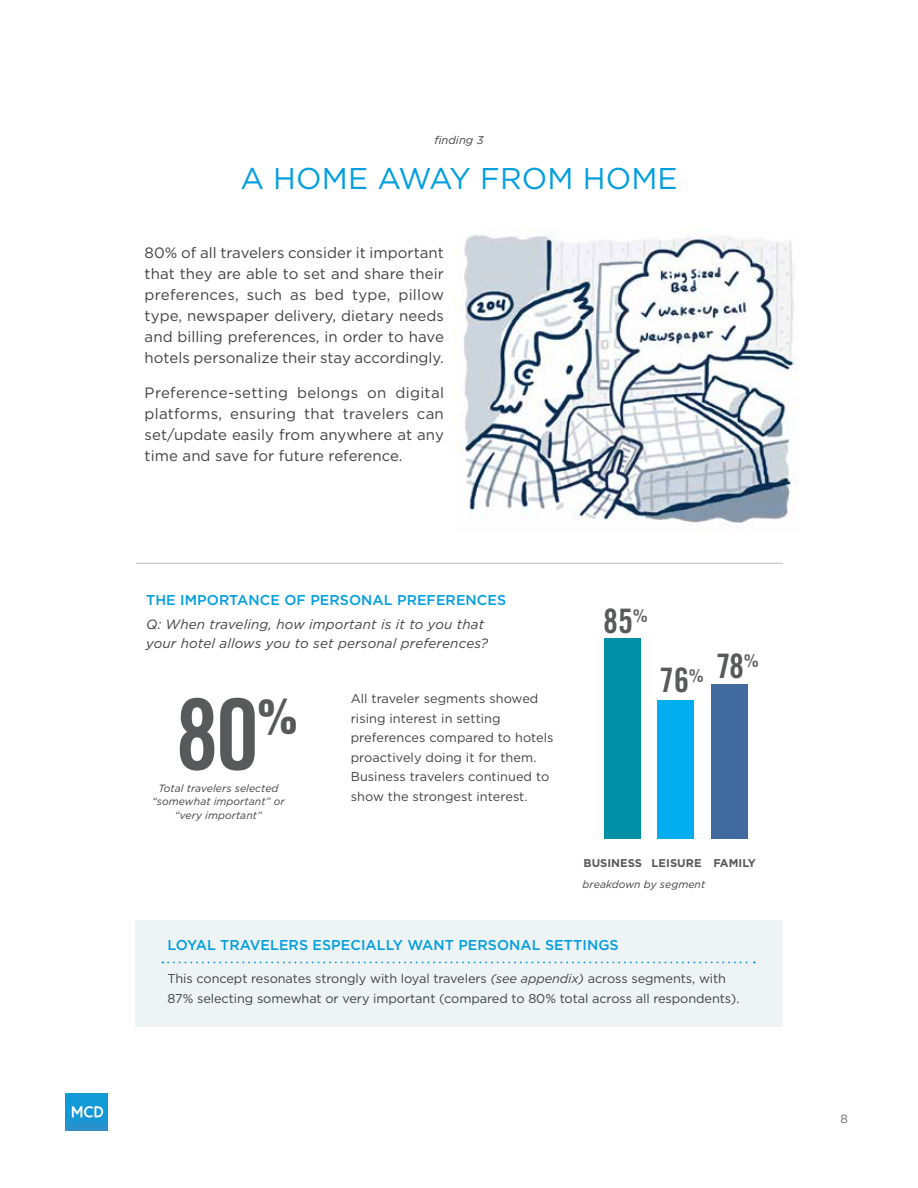
<style>
.page{position:relative;width:918px;height:1188px;background:#fff}
.page>*{position:absolute;margin:0;border:0;box-sizing:border-box;transform-origin:0 0}
.t1{font:98.25px "Trade Gothic LT Std Bd Cn 20";color:#58595b}
.t2{font:33.75px "Trade Gothic LT Std Bd Cn 20";color:#58595b}
.t3{font:30px "Gotham";letter-spacing:.005em;color:#009ede}
.t4{font:15px/21px "Gotham";color:#414042;text-align:justify}
.t5{font:500 14.25px "Gotham";letter-spacing:.005em;color:#009ede}
.t6{font:italic 13.5px/19.5px "Gotham";letter-spacing:.01em;color:#414042}
.t7{font:12.75px/19.5px "Gotham";letter-spacing:-.005em;color:#414042}
.t8{font:12px "Gotham";color:#6d6e71}
.t9{font:700 11.25px "Gotham";letter-spacing:.005em;color:#58595b}
.t10{font:italic 11.25px "Gotham";letter-spacing:.005em;color:#414042}
.t11{font:italic 10.5px/13.5px "Gotham";letter-spacing:.005em;color:#414042;text-align:center}
.s1{font-family:"Helvetica LT Std";font-weight:700;font-stretch:condensed;font-size:17.25px}
.s2{font-style:italic}
</style>
<div class="page">
<div style="left:66px;top:1094px;width:42px;height:36px;background:linear-gradient(to bottom,#0b9dd9,#2292ce)"></div>
<svg style="left:72px;top:1106px;width:31px;height:12px"></svg>
<img style="left:455px;top:227px;width:343px;height:298px">
<div style="left:604px;top:639px;width:36px;height:200px;background:#0090a6"></div>
<div style="left:658px;top:700px;width:36px;height:139px;background:#00aeef"></div>
<div style="left:712px;top:685px;width:36px;height:154px;background:#416b9f"></div>
<div style="left:135px;top:920px;width:648px;height:107px;background:#eef3f6"></div>
<svg style="left:162px;top:962px;width:593px;height:1px"></svg>
<hr style="left:136px;top:563px;width:647px;height:1px;background:#c4c4c4">
<p class="t10" style="left:434px;top:134px;width:51px">finding 3</p>
<h3 class="t3" style="left:240px;top:162px;width:439px">A HOME AWAY FROM HOME</h3>
<p class="t4" style="left:145px;top:242px;width:301px">80% of all travelers consider it important that they are able to set and share their preferences, such as bed type, pillow type, newspaper delivery, dietary needs and billing preferences, in order to have hotels personalize their stay accordingly.</p>
<p class="t4" style="left:145px;top:382px;width:301px">Preference-setting belongs on digital platforms, ensuring that travelers can set/update easily from anywhere at any time and save for future reference.</p>
<p class="t5" style="left:146px;top:592px;width:362px">THE IMPORTANCE OF PERSONAL PREFERENCES</p>
<p class="t6" style="left:146px;top:614px;width:343px">Q: When traveling, how important is it to you that your hotel allows you to set personal preferences?</p>
<h1 class="t1" style="left:175px;top:675px;width:124px">80<sup>%</sup></h1>
<p class="t11" style="left:152px;top:781px;width:134px">Total travelers selected “somewhat important” or “very important”</p>
<p class="t7" style="left:351px;top:689px;width:204px">All traveler segments showed rising interest in setting preferences compared to hotels proactively doing it for them.<br>Business travelers continued to show the strongest interest.</p>
<h2 class="t2" style="left:603px;top:600px;width:46px">85<sup>%</sup></h2>
<h2 class="t2" style="left:659px;top:652px;width:101px">76<span class="s1">%</span> 78<sup>%</sup></h2>
<p class="t9" style="left:584px;top:856px;width:174px">BUSINESS LEISURE FAMILY</p>
<p class="t11" style="left:583px;top:877px;width:124px">breakdown by segment</p>
<p class="t5" style="left:167px;top:937px;width:453px">LOYAL TRAVELERS ESPECIALLY WANT PERSONAL SETTINGS</p>
<p class="t7" style="left:167px;top:969px;width:574px">This concept resonates strongly with loyal travelers <span class="s2">(see appendix)</span> across segments, with<br>87% selecting somewhat or very important (compared to 80% total across all respondents).</p>
<p class="t8" style="left:841px;top:1112px;width:9px">8</p>
</div>
